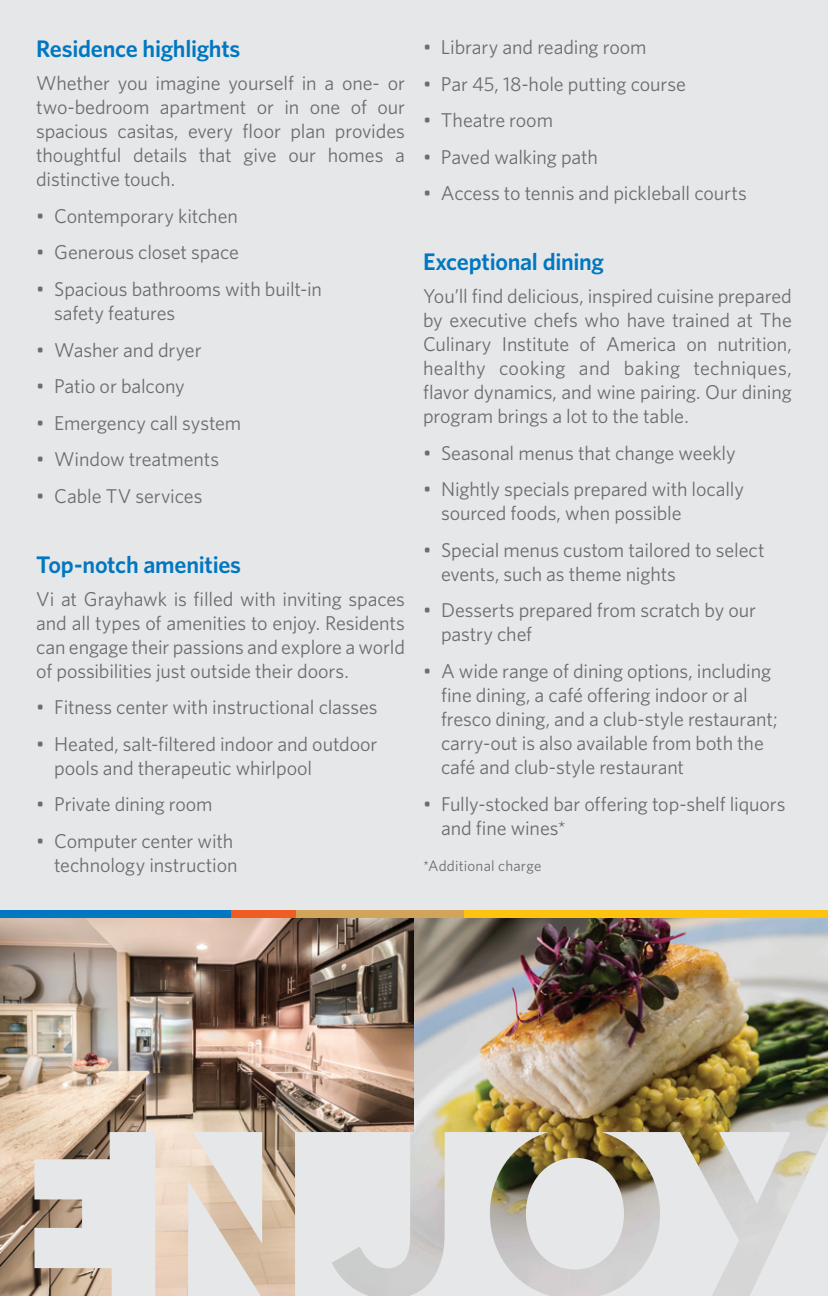
<style>
.page{position:relative;width:828px;height:1296px;background:#e6e7e9}
.page>*{position:absolute;margin:0;border:0;box-sizing:border-box;transform-origin:0 0}
.t1{font:600 24px "Whitney HTF";letter-spacing:-.015em;color:#0077c0}
.t2{font:20px/24px "Whitney HTF";letter-spacing:-.005em;color:#6c6d70}
.t3{font:15px "Whitney HTF";letter-spacing:.015em;color:#6c6d70}
</style>
<div class="page">
<img style="left:414px;top:918px;width:414px;height:378px">
<img style="left:0;top:918px;width:414px;height:378px">
<div style="left:0;top:910px;width:232px;height:8px;background:#0077c0"></div>
<div style="left:463px;top:910px;width:365px;height:8px;background:#fec210"></div>
<div style="left:231px;top:910px;width:232px;height:8px;background:#d2a35a"></div>
<div style="left:231px;top:910px;width:65px;height:8px;background:#ef5d22"></div>
<p class="t1" style="left:36px;top:34px;width:206px">Residence highlights</p>
<p class="t2" style="left:36px;top:71px;width:370px;text-align:justify">Whether you imagine yourself in a one- or two-bedroom apartment or in one of our spacious casitas, every floor plan provides thoughtful details that give our homes a distinctive touch.</p>
<p class="t2" style="left:36px;top:203px;width:203px">• Contemporary kitchen</p>
<p class="t2" style="left:36px;top:240px;width:204px">• Generous closet space</p>
<p class="t2" style="left:54px;top:277px;width:269px;text-indent:-18px">• Spacious bathrooms with built-in safety features</p>
<p class="t2" style="left:36px;top:337px;width:167px">• Washer and dryer</p>
<p class="t2" style="left:36px;top:374px;width:150px">• Patio or balcony</p>
<p class="t2" style="left:36px;top:410px;width:207px">• Emergency call system</p>
<p class="t2" style="left:36px;top:447px;width:185px">• Window treatments</p>
<p class="t2" style="left:36px;top:484px;width:168px">• Cable TV services</p>
<p class="t1" style="left:36px;top:550px;width:206px">Top-notch amenities</p>
<p class="t2" style="left:36px;top:586px;width:370px;text-align:justify">Vi at Grayhawk is filled with inviting spaces and all types of amenities to enjoy. Residents can engage their passions and explore a world of possibilities just outside their doors.</p>
<p class="t2" style="left:36px;top:695px;width:343px">• Fitness center with instructional classes</p>
<p class="t2" style="left:54px;top:731px;width:325px;text-indent:-18px">• Heated, salt-filtered indoor and outdoor pools and therapeutic whirlpool</p>
<p class="t2" style="left:36px;top:792px;width:178px">• Private dining room</p>
<p class="t2" style="left:36px;top:829px;width:203px;text-align:right">• Computer center with technology instruction</p>
<p class="t2" style="left:423px;top:35px;width:225px">• Library and reading room</p>
<p class="t2" style="left:423px;top:71px;width:265px">• Par 45, 18-hole putting course</p>
<p class="t2" style="left:423px;top:108px;width:132px">• Theatre room</p>
<p class="t2" style="left:423px;top:144px;width:177px">• Paved walking path</p>
<p class="t2" style="left:423px;top:181px;width:325px">• Access to tennis and pickleball courts</p>
<p class="t1" style="left:423px;top:247px;width:183px">Exceptional dining</p>
<p class="t2" style="left:423px;top:284px;width:370px;text-align:justify">You’ll find delicious, inspired cuisine prepared by executive chefs who have trained at The Culinary Institute of America on nutrition, healthy cooking and baking techniques, flavor dynamics, and wine pairing. Our dining program brings a lot to the table.</p>
<p class="t2" style="left:423px;top:440px;width:314px">• Seasonal menus that change weekly</p>
<p class="t2" style="left:441px;top:477px;width:304px;text-indent:-18px">• Nightly specials prepared with locally sourced foods, when possible</p>
<p class="t2" style="left:441px;top:537px;width:325px;text-indent:-18px">• Special menus custom tailored to select events, such as theme nights</p>
<p class="t2" style="left:441px;top:598px;width:317px;text-indent:-18px">• Desserts prepared from scratch by our pastry chef</p>
<p class="t2" style="left:441px;top:659px;width:338px;text-indent:-18px">• A wide range of dining options, including fine dining, a café offering indoor or al fresco dining, and a club-style restaurant; carry-out is also available from both the café and club-style restaurant</p>
<p class="t2" style="left:441px;top:791px;width:346px;text-indent:-18px">• Fully-stocked bar offering top-shelf liquors and fine wines*</p>
<p class="t3" style="left:423px;top:857px;width:120px">*Additional charge</p>
</div>
